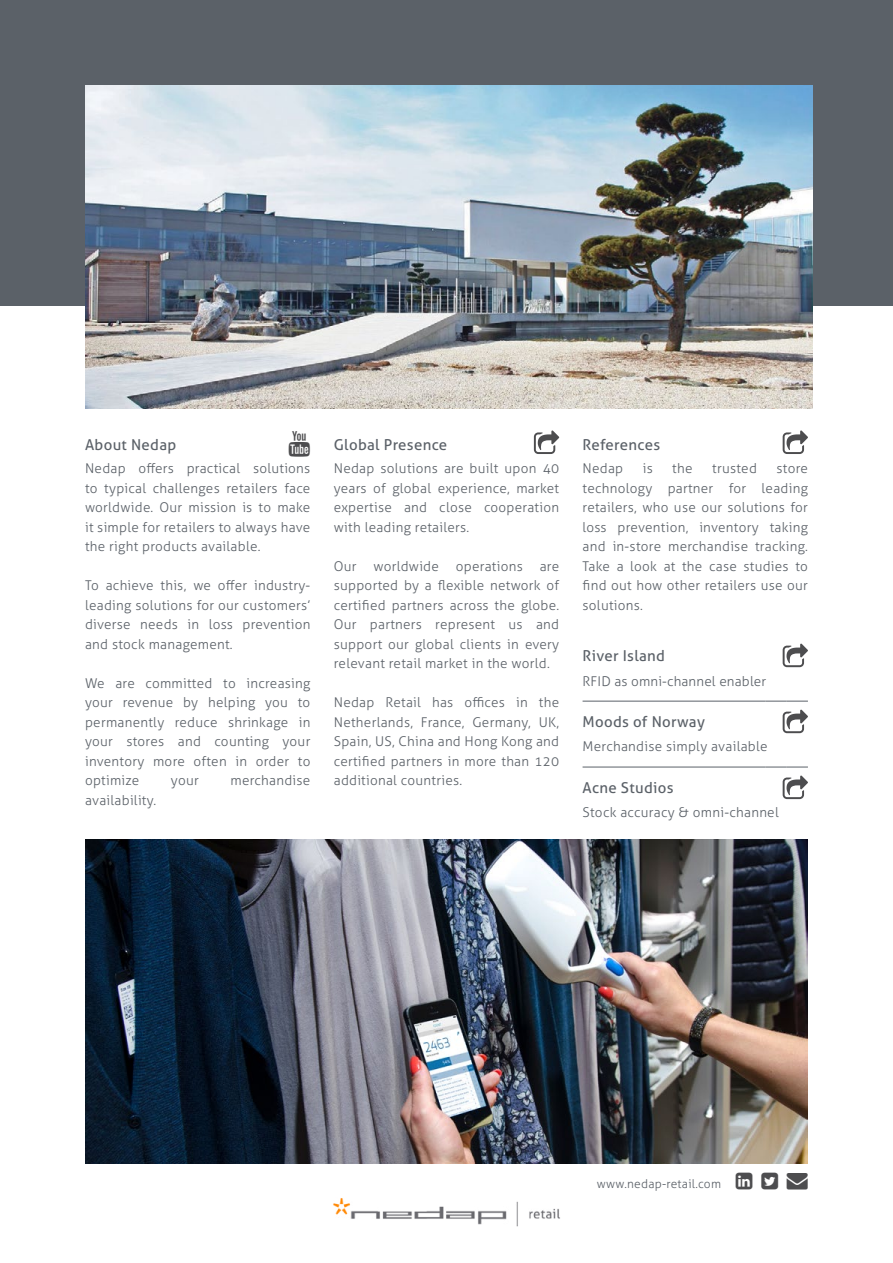
<style>
.page{position:relative;width:893px;height:1263px;background:#fff}
.page>*{position:absolute;margin:0;border:0;box-sizing:border-box;transform-origin:0 0}
.Header_2{font:15px "Aller";letter-spacing:.02em;color:#5b6168}
.Header_1_Table{font:15px "Aller";letter-spacing:.02em;color:#5b6168}
.t1{font:300 13.5px/19.5px "Aller";letter-spacing:.02em;color:#5b6168;text-align:justify}
.t2{font:300 12px "Aller";letter-spacing:.02em;color:#5b6168}
</style>
<div class="page">
<div style="left:0;top:0;width:893px;height:306px;background:#5b6168"></div>
<img style="left:85px;top:85px;width:727px;height:323px">
<img style="left:85px;top:840px;width:723px;height:323px">
<svg style="left:783px;top:430px;width:25px;height:24px"></svg>
<hr style="left:583px;top:701px;width:182px;height:1px;background:#5b6168">
<svg style="left:765px;top:701px;width:43px;height:1px"></svg>
<hr style="left:583px;top:767px;width:182px;height:1px;background:#5b6168">
<svg style="left:765px;top:767px;width:43px;height:1px"></svg>
<svg style="left:783px;top:644px;width:25px;height:23px"></svg>
<svg style="left:783px;top:710px;width:25px;height:23px"></svg>
<svg style="left:783px;top:775px;width:25px;height:24px"></svg>
<svg style="left:534px;top:430px;width:25px;height:24px"></svg>
<img style="left:333px;top:1198px;width:227px;height:29px">
<p class="Header_1_Table" style="left:85px;top:435px;width:93px">About Nedap</p>
<p class="t1" style="left:85px;top:459px;width:227px">Nedap offers practical solutions to typical challenges retailers face worldwide. Our mission is to make it simple for retailers to always have the right products available.</p>
<p class="t1" style="left:85px;top:576px;width:227px">To achieve this, we offer industry&shy;leading solutions for our customers’ diverse needs in loss prevention and stock management.</p>
<p class="t1" style="left:85px;top:673px;width:227px">We are committed to increasing your revenue by helping you to permanently reduce shrinkage in your stores and counting your inventory more often in order to optimize</p>
<p class="t1" style="left:171px;top:771px;width:29px">your</p>
<p class="t1" style="left:230px;top:771px;width:81px">merchandise</p>
<p class="t1" style="left:85px;top:790px;width:73px">availability.</p>
<p class="Header_1_Table" style="left:334px;top:435px;width:115px">Global Presence</p>
<p class="t1" style="left:334px;top:459px;width:227px">Nedap solutions are built upon 40 years of global experience, market expertise and close cooperation with leading retailers.</p>
<p class="t1" style="left:334px;top:556px;width:24px">Our</p>
<p class="t1" style="left:373px;top:556px;width:67px">worldwide</p>
<p class="t1" style="left:456px;top:556px;width:68px">operations</p>
<p class="t1" style="left:334px;top:556px;width:227px;text-indent:206px">are supported by a flexible network of certified partners across the globe.<br>Our partners represent us and support our global clients in every relevant retail market in the world.</p>
<p class="t1" style="left:334px;top:693px;width:227px">Nedap Retail has offices in the Netherlands, France, Germany, UK, Spain, US, China and Hong Kong and certified partners in more than 120 additional countries.</p>
<p class="Header_1_Table" style="left:583px;top:435px;width:79px">References</p>
<p class="t1" style="left:583px;top:459px;width:42px">Nedap</p>
<p class="t1" style="left:643px;top:459px;width:12px">is</p>
<p class="t1" style="left:672px;top:459px;width:22px">the</p>
<p class="t1" style="left:712px;top:459px;width:46px">trusted</p>
<p class="t1" style="left:583px;top:459px;width:227px;text-indent:194px">store technology partner for leading retailers, who use our solutions for loss prevention, inventory taking and in-store merchandise tracking.<br>Take a look at the case studies to find out how other retailers use our solutions.</p>
<p class="Header_2" style="left:583px;top:646px;width:84px">River Island</p>
<p class="t1" style="left:583px;top:671px;width:185px">RFID as omni-channel enabler</p>
<p class="Header_2" style="left:583px;top:712px;width:124px">Moods of Norway</p>
<p class="t1" style="left:583px;top:737px;width:187px">Merchandise simply available</p>
<p class="Header_2" style="left:583px;top:778px;width:92px">Acne Studios</p>
<p class="t1" style="left:583px;top:803px;width:198px">Stock accuracy &amp; omni-channel</p>
<p class="t2" style="left:597px;top:1176px;width:126px">www.nedap-retail.com</p>
<p class="t2" style="left:684px;top:1176px;width:126px">www.nedap-retail.com</p>
</div>
